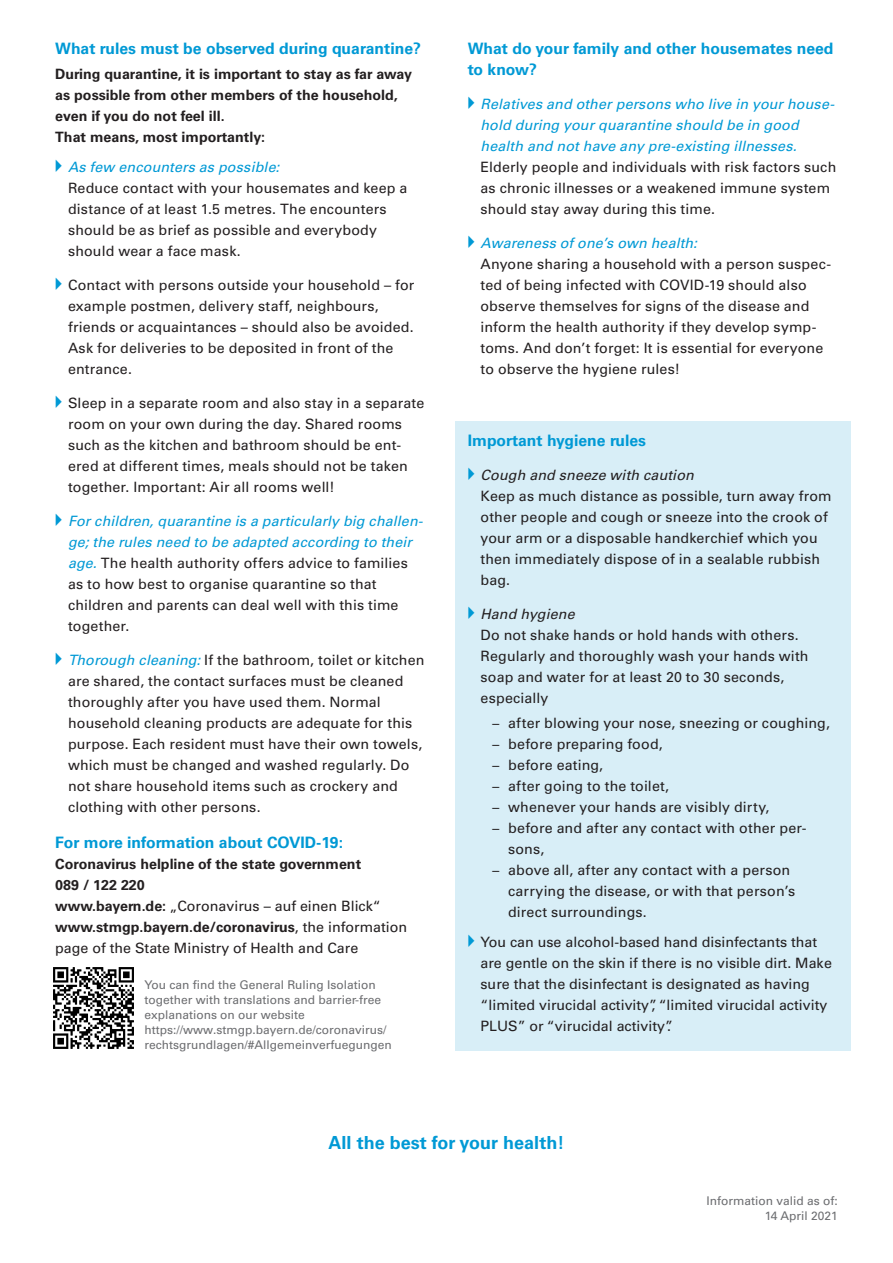
<style>
.page{position:relative;width:893px;height:1263px;background:#fff}
.page>*{position:absolute;margin:0;border:0;box-sizing:border-box;transform-origin:0 0}
.Head3{font:700 18px "Univers LT Pro 65";color:#0099d5}
.Head3-2{font:700 15.75px/21px "Univers LT Pro 65";color:#0099d5}
.t1{font:14.25px/21px "Univers LT Std";letter-spacing:.01em;color:#231f20}
.Fließtext{font:14.25px/21px "Univers LT Pro 55 Roman";color:#231f20}
.t2{font:italic 14.25px/21px "Univers LT Pro 55";letter-spacing:.005em;color:#0099d5}
.Fließtext-2{font:700 14.25px/21px "Univers LT Pro 65";color:#231f20}
.Fußzeile{font:12px/15px "Univers LT Pro 55 Roman";color:#6c6d70}
.s1{font-family:"Univers LT Pro 55";font-style:italic;color:#0099d5}
.s2{font-family:"Univers LT Pro 65";font-weight:700}
.s3{font-family:"Univers LT Std";font-style:normal;color:#231f20}
.s4{font-family:"Univers LT Pro 55";font-style:italic}
.s5{font-family:"Univers LT Pro 55 Roman";font-size:13.5px}
</style>
<div class="page">
<div style="left:455px;top:421px;width:395px;height:629px;background:#d8eef7"></div>
<img style="left:53px;top:967px;width:81px;height:82px">
<h3 class="Head3-2" style="left:55px;top:38px;width:367px">What rules must be observed during quarantine?</h3>
<p class="Fließtext-2" style="left:55px;top:64px;width:358px">During quarantine, it is important to stay as far away as possible from other members of the household, even if you do not feel ill.<br>That means, most importantly:</p>
<p class="t1" style="left:68px;top:156px;width:341px"><span class="s1">As few encounters as possible:<br></span>Reduce contact with your housemates and keep a distance of at least 1.5 metres. The encounters should be as brief as possible and everybody should wear a face mask.</p>
<p class="t1" style="left:68px;top:274px;width:348px">Contact with persons outside your household – for example postmen, delivery staff, neighbours, friends or acquaintances – should also be avoided.<br>Ask for deliveries to be deposited in front of the entrance.</p>
<p class="t1" style="left:68px;top:392px;width:358px">Sleep in a separate room and also stay in a separate room on your own during the day. Shared rooms such as the kitchen and bathroom should be ent&shy;ered at different times, meals should not be taken together. Important: Air all rooms well!</p>
<p class="t1" style="left:68px;top:510px;width:357px"><span class="s1">For children, quarantine is a particularly big challen&shy;ge; the rules need to be adapted according to their age.</span> The health authority offers advice to families as to how best to organise quarantine so that children and parents can deal well with this time together.</p>
<p class="t1" style="left:68px;top:649px;width:358px"><span class="s1">Thorough cleaning:</span> If the bathroom, toilet or kitchen are shared, the contact surfaces must be cleaned thoroughly after you have used them. Normal household cleaning products are adequate for this purpose. Each resident must have their own towels, which must be changed and washed regularly. Do not share household items such as crockery and clothing with other persons.</p>
<h3 class="Head3-2" style="left:55px;top:831px;width:289px">For more information about COVID-19:</h3>
<p class="Fließtext-2" style="left:55px;top:853px;width:307px">Coronavirus helpline of the state government<br>089 / 122 220</p>
<p class="Fließtext" style="left:55px;top:895px;width:327px"><span class="s2">www.bayern.de:</span> „Coronavirus – auf einen Blick“</p>
<p class="Fließtext" style="left:55px;top:916px;width:354px"><span class="s2">www.stmgp.bayern.de/coronavirus</span>, the information page of the State Ministry of Health and Care</p>
<p class="Fußzeile" style="left:145px;top:977px;width:249px">You can find the General Ruling Isolation together with translations and barrier-free explanations on our website https://www.stmgp.bayern.de/coronavirus/ rechtsgrundlagen/#Allgemeinverfuegungen</p>
<h3 class="Head3-2" style="left:468px;top:38px;width:367px">What do your family and other housemates need to know?</h3>
<p class="t2" style="left:480px;top:94px;width:357px">Relatives and other persons who live in your house&shy;hold during your quarantine should be in good health and not have any pre-existing illnesses.<br><span class="s3">Elderly people and individuals with risk factors such as chronic illnesses or a weakened immune system should stay away during this time.</span></p>
<p class="t1" style="left:480px;top:232px;width:352px"><span class="s1">Awareness of one’s own health:<br></span>Anyone sharing a household with a person suspec&shy;ted of being infected with COVID-19 should also observe themselves for signs of the disease and inform the health authority if they develop symp&shy;toms. And don’t forget: It is essential for everyone to observe the hygiene rules!</p>
<h3 class="Head3-2" style="left:468px;top:430px;width:180px">Important hygiene rules</h3>
<p class="t1" style="left:480px;top:464px;width:353px"><span class="s4">Cough and sneeze with caution<br></span>Keep as much distance as possible, turn away from other people and cough or sneeze into the crook of your arm or a disposable handkerchief which you then immediately dispose of in a sealable rubbish bag.</p>
<p class="t1" style="left:480px;top:603px;width:330px"><span class="s4">Hand hygiene<br></span>Do not shake hands or hold hands with others.<br>Regularly and thoroughly wash your hands with soap and water for at least 20 to 30 seconds, especially</p>
<p class="t1" style="left:491px;top:713px;width:340px"><span class="s5">—</span> after blowing your nose, sneezing or coughing,</p>
<p class="t1" style="left:491px;top:734px;width:173px"><span class="s5">—</span> before preparing food,</p>
<p class="t1" style="left:491px;top:755px;width:114px"><span class="s5">—</span> before eating,</p>
<p class="t1" style="left:491px;top:776px;width:180px"><span class="s5">—</span> after going to the toilet,</p>
<p class="t1" style="left:491px;top:797px;width:280px"><span class="s5">—</span> whenever your hands are visibly dirty,</p>
<p class="t1" style="left:508px;top:818px;width:300px;text-indent:-17px"><span class="s5">—</span> before and after any contact with other per&shy;sons,</p>
<p class="t1" style="left:508px;top:860px;width:289px;text-indent:-17px"><span class="s5">—</span> above all, after any contact with a person carrying the disease, or with that person’s direct surroundings.</p>
<p class="Fließtext" style="left:480px;top:931px;width:353px">You can use alcohol-based hand disinfectants that are gentle on the skin if there is no visible dirt. Make sure that the disinfectant is designated as having “limited virucidal activity”, “limited virucidal activity PLUS” or “virucidal activity”.</p>
<h3 class="Head3" style="left:329px;top:1132px;width:237px">All the best for your health!</h3>
<p class="Fußzeile" style="left:706px;top:1194px;width:133px">Information valid as of:</p>
<p class="Fußzeile" style="left:765px;top:1209px;width:75px">14 April 2021</p>
</div>
